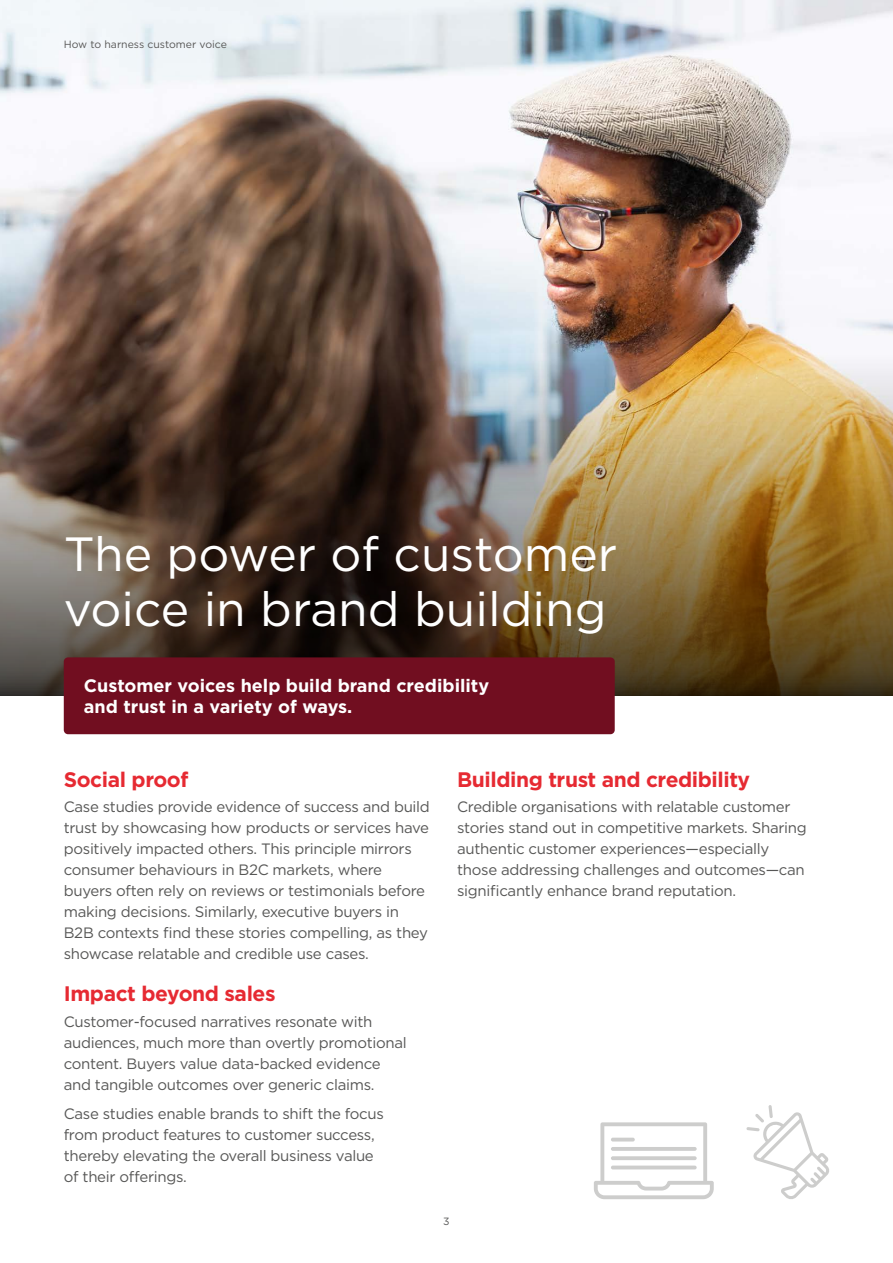
<style>
.page{position:relative;width:893px;height:1263px;background:#fff}
.page>*{position:absolute;margin:0;border:0;box-sizing:border-box;transform-origin:0 0}
.t1{font:48px/55.8px "Gotham";color:#fff}
.t2{font:700 21px "Gotham";letter-spacing:-.02em;color:#e62a32}
.t3{font:700 18px/21.6px "Gotham";color:#fff}
.t4{font:15px/21px "Gotham";letter-spacing:-.02em;color:#575756}
.t5{font:10.5px "Gotham";color:#575756}
</style>
<div class="page">
<img style="left:0;top:0;width:893px;height:353px">
<svg style="left:746px;top:1105px;width:83px;height:94px"></svg>
<img style="left:0;top:353px;width:893px;height:343px">
<svg style="left:594px;top:1122px;width:120px;height:77px"></svg>
<div style="left:64px;top:657px;width:551px;height:77px;background:#710e20;border-radius:4px"></div>
<p class="t5" style="left:64px;top:37px;width:165px">How to harness customer voice</p>
<h1 class="t1" style="left:64px;top:525px;width:555px">The power of customer voice in brand building</h1>
<p class="t3" style="left:84px;top:674px;width:407px">Customer voices help build brand credibility and trust in a variety of ways.</p>
<h2 class="t2" style="left:64px;top:767px;width:126px">Social proof</h2>
<p class="t4" style="left:64px;top:796px;width:368px">Case studies provide evidence of success and build trust by showcasing how products or services have positively impacted others. This principle mirrors consumer behaviours in B2C markets, where buyers often rely on reviews or testimonials before making decisions. Similarly, executive buyers in B2B contexts find these stories compelling, as they showcase relatable and credible use cases.</p>
<h2 class="t2" style="left:64px;top:982px;width:213px">Impact beyond sales</h2>
<p class="t4" style="left:64px;top:1010px;width:345px">Customer-focused narratives resonate with audiences, much more than overtly promotional content. Buyers value data-backed evidence and tangible outcomes over generic claims.</p>
<p class="t4" style="left:64px;top:1103px;width:322px">Case studies enable brands to shift the focus from product features to customer success, thereby elevating the overall business value of their offerings.</p>
<h2 class="t2" style="left:457px;top:767px;width:295px">Building trust and credibility</h2>
<p class="t4" style="left:457px;top:796px;width:351px">Credible organisations with relatable customer stories stand out in competitive markets. Sharing authentic customer experiences—especially those addressing challenges and outcomes—can significantly enhance brand reputation.</p>
<p class="t5" style="left:443px;top:1214px;width:8px">3</p>
</div>
